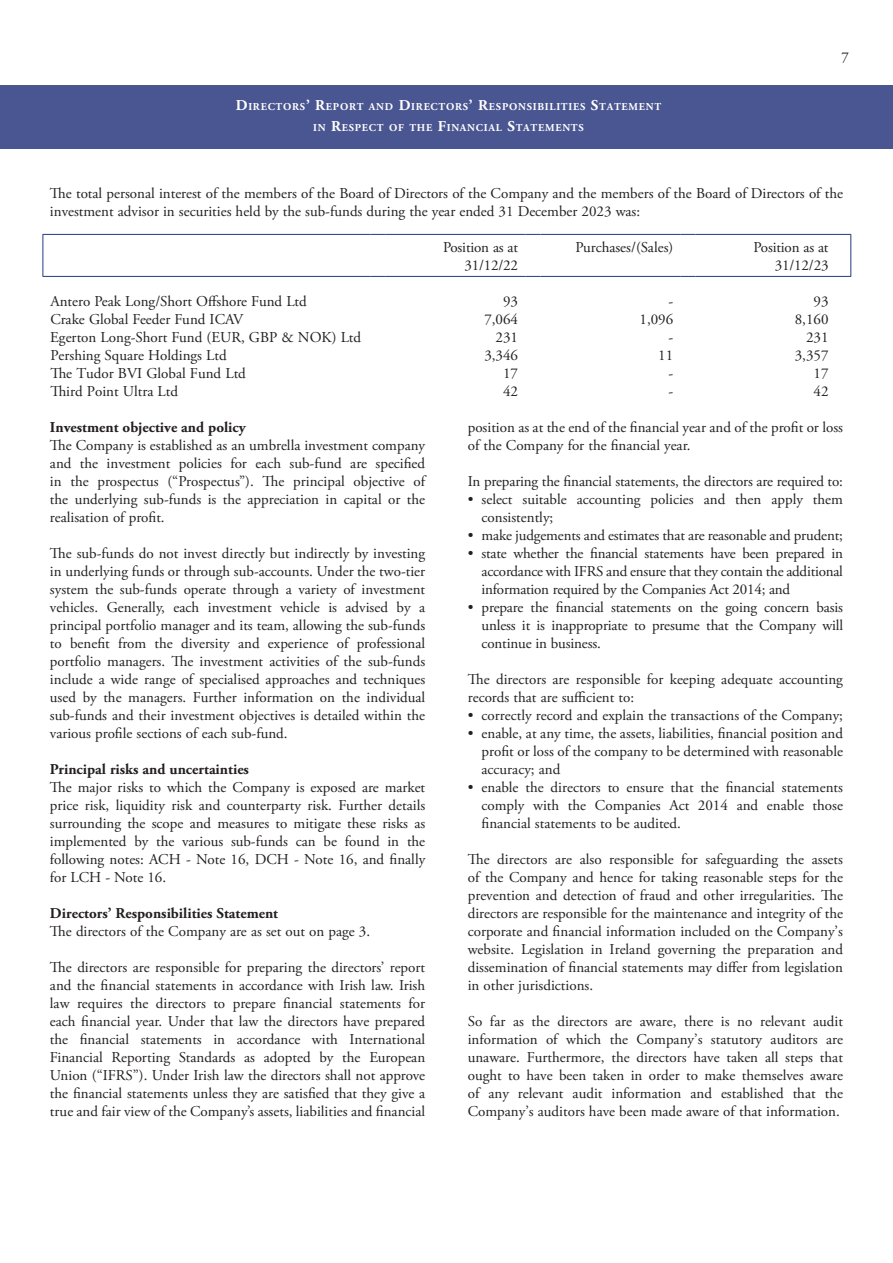
<style>
.page{position:relative;width:893px;height:1263px;background:#fff}
.page>*{position:absolute;margin:0;border:0;box-sizing:border-box;transform-origin:0 0}
.t1{font:15px/18px "Adobe Garamond Pro";color:#231f20;text-align:justify}
.t2{font:700 15px "Adobe Garamond Pro";color:#231f20}
.t3{font:700 10.5px/21px "Adobe Garamond Pro";letter-spacing:.07em;color:#fff;text-align:center}
.s1{font-size:15px}
</style>
<div class="page">
<div style="left:0;top:85px;width:893px;height:64px;background:#4a5691"></div>
<hr style="left:43px;top:235px;width:1px;height:41px;background:#233a80">
<hr style="left:43px;top:234px;width:327px;height:1px;background:#233a80">
<svg style="left:370px;top:234px;width:15px;height:1px"></svg>
<hr style="left:385px;top:234px;width:140px;height:1px;background:#233a80">
<svg style="left:525px;top:234px;width:15px;height:1px"></svg>
<hr style="left:540px;top:234px;width:141px;height:1px;background:#233a80">
<svg style="left:681px;top:234px;width:15px;height:1px"></svg>
<hr style="left:696px;top:234px;width:140px;height:1px;background:#233a80">
<svg style="left:836px;top:234px;width:15px;height:1px"></svg>
<hr style="left:850px;top:235px;width:1px;height:41px;background:#233a80">
<hr style="left:43px;top:276px;width:327px;height:1px;background:#233a80">
<svg style="left:370px;top:276px;width:15px;height:1px"></svg>
<hr style="left:385px;top:276px;width:140px;height:1px;background:#233a80">
<svg style="left:525px;top:276px;width:15px;height:1px"></svg>
<hr style="left:540px;top:276px;width:141px;height:1px;background:#233a80">
<svg style="left:681px;top:276px;width:15px;height:1px"></svg>
<hr style="left:696px;top:276px;width:140px;height:1px;background:#233a80">
<svg style="left:836px;top:276px;width:15px;height:1px"></svg>
<p class="t3" style="left:236px;top:97px;width:427px"><span class="s1">D</span>IRECTORS<span class="s1">’ R</span>EPORT AND <span class="s1">D</span>IRECTORS<span class="s1">’ R</span>ESPONSIBILITIES <span class="s1">S</span>TATEMENT<br>IN <span class="s1">R</span>ESPECT OF THE <span class="s1">F</span>INANCIAL <span class="s1">S</span>TATEMENTS</p>
<p class="t1" style="left:841px;top:49px;width:9px">7</p>
<p class="t1" style="left:50px;top:185px;width:795px">The total personal interest of the members of the Board of Directors of the Company and the members of the Board of Directors of the investment advisor in securities held by the sub-funds during the year ended 31 December 2023 was:</p>
<p class="t1" style="left:443px;top:239px;width:76px;text-align:right">Position as at<br>31/12/22</p>
<p class="t1" style="left:575px;top:239px;width:99px">Purchases/(Sales)</p>
<p class="t1" style="left:754px;top:239px;width:76px;text-align:right">Position as at<br>31/12/23</p>
<p class="t1" style="left:50px;top:293px;width:258px">Antero Peak Long/Short Offshore Fund Ltd</p>
<p class="t1" style="left:503px;top:293px;width:16px">93</p>
<p class="t1" style="left:668px;top:293px;width:6px">-</p>
<p class="t1" style="left:813px;top:293px;width:16px">93</p>
<p class="t1" style="left:50px;top:311px;width:195px">Crake Global Feeder Fund ICAV</p>
<p class="t1" style="left:484px;top:311px;width:35px">7,064</p>
<p class="t1" style="left:639px;top:311px;width:35px">1,096</p>
<p class="t1" style="left:795px;top:311px;width:35px">8,160</p>
<p class="t1" style="left:50px;top:329px;width:312px">Egerton Long-Short Fund (EUR, GBP &amp; NOK) Ltd</p>
<p class="t1" style="left:496px;top:329px;width:24px">231</p>
<p class="t1" style="left:668px;top:329px;width:6px">-</p>
<p class="t1" style="left:806px;top:329px;width:24px">231</p>
<p class="t1" style="left:50px;top:347px;width:178px">Pershing Square Holdings Ltd</p>
<p class="t1" style="left:484px;top:347px;width:35px">3,346</p>
<p class="t1" style="left:658px;top:347px;width:16px">11</p>
<p class="t1" style="left:795px;top:347px;width:35px">3,357</p>
<p class="t1" style="left:50px;top:365px;width:197px">The Tudor BVI Global Fund Ltd</p>
<p class="t1" style="left:503px;top:365px;width:16px">17</p>
<p class="t1" style="left:668px;top:365px;width:6px">-</p>
<p class="t1" style="left:813px;top:365px;width:16px">17</p>
<p class="t1" style="left:50px;top:383px;width:129px">Third Point Ultra Ltd</p>
<p class="t1" style="left:503px;top:383px;width:16px">42</p>
<p class="t1" style="left:668px;top:383px;width:6px">-</p>
<p class="t1" style="left:813px;top:383px;width:16px">42</p>
<p class="t2" style="left:50px;top:419px;width:197px">Investment objective and policy</p>
<p class="t1" style="left:50px;top:437px;width:378px">The Company is established as an umbrella investment company and the investment policies for each sub-fund are specified in the prospectus (“Prospectus”). The principal objective of the underlying sub-funds is the appreciation in capital or the realisation of profit.</p>
<p class="t1" style="left:50px;top:545px;width:377px">The sub-funds do not invest directly but indirectly by investing in underlying funds or through sub-accounts. Under the two-tier system the sub-funds operate through a variety of investment vehicles. Generally, each investment vehicle is advised by a principal portfolio manager and its team, allowing the sub-funds to benefit from the diversity and experience of professional portfolio managers. The investment activities of the sub-funds include a wide range of specialised approaches and techniques used by the managers. Further information on the individual sub-funds and their investment objectives is detailed within the various profile sections of each sub-fund.</p>
<p class="t2" style="left:50px;top:761px;width:201px">Principal risks and uncertainties</p>
<p class="t1" style="left:50px;top:779px;width:377px">The major risks to which the Company is exposed are market price risk, liquidity risk and counterparty risk. Further details surrounding the scope and measures to mitigate these risks as implemented by the various sub-funds can be found in the following notes: ACH - Note 16, DCH - Note 16, and finally for LCH - Note 16.</p>
<p class="t2" style="left:50px;top:905px;width:230px">Directors’ Responsibilities Statement</p>
<p class="t1" style="left:50px;top:923px;width:322px">The directors of the Company are as set out on page 3.</p>
<p class="t1" style="left:50px;top:959px;width:377px">The directors are responsible for preparing the directors’ report and the financial statements in accordance with Irish law. Irish law requires the directors to prepare financial statements for each financial year. Under that law the directors have prepared the financial statements in accordance with International Financial Reporting Standards as adopted by the European Union (“IFRS”). Under Irish law the directors shall not approve the financial statements unless they are satisfied that they give a true and fair view of the Company’s assets, liabilities and financial</p>
<p class="t1" style="left:468px;top:419px;width:377px">position as at the end of the financial year and of the profit or loss of the Company for the financial year.</p>
<p class="t1" style="left:468px;top:473px;width:377px">In preparing the financial statements, the directors are required to:</p>
<p class="t1" style="left:482px;top:491px;width:363px;text-indent:-14px">• select suitable accounting policies and then apply them consistently;</p>
<p class="t1" style="left:468px;top:527px;width:377px">• make judgements and estimates that are reasonable and prudent;</p>
<p class="t1" style="left:482px;top:545px;width:363px;text-indent:-14px">• state whether the financial statements have been prepared in accordance with IFRS and ensure that they contain the additional information required by the Companies Act 2014; and</p>
<p class="t1" style="left:482px;top:599px;width:363px;text-indent:-14px">• prepare the financial statements on the going concern basis unless it is inappropriate to presume that the Company will continue in business.</p>
<p class="t1" style="left:468px;top:671px;width:377px">The directors are responsible for keeping adequate accounting records that are sufficient to:</p>
<p class="t1" style="left:468px;top:707px;width:377px">• correctly record and explain the transactions of the Company;</p>
<p class="t1" style="left:482px;top:725px;width:363px;text-indent:-14px">• enable, at any time, the assets, liabilities, financial position and profit or loss of the company to be determined with reasonable accuracy; and</p>
<p class="t1" style="left:482px;top:779px;width:363px;text-indent:-14px">• enable the directors to ensure that the financial statements comply with the Companies Act 2014 and enable those financial statements to be audited.</p>
<p class="t1" style="left:468px;top:851px;width:377px">The directors are also responsible for safeguarding the assets of the Company and hence for taking reasonable steps for the prevention and detection of fraud and other irregularities. The directors are responsible for the maintenance and integrity of the corporate and financial information included on the Company’s website. Legislation in Ireland governing the preparation and dissemination of financial statements may differ from legislation in other jurisdictions.</p>
<p class="t1" style="left:468px;top:1013px;width:377px">So far as the directors are aware, there is no relevant audit information of which the Company’s statutory auditors are unaware. Furthermore, the directors have taken all steps that ought to have been taken in order to make themselves aware of any relevant audit information and established that the Company’s auditors have been made aware of that information.</p>
</div>
